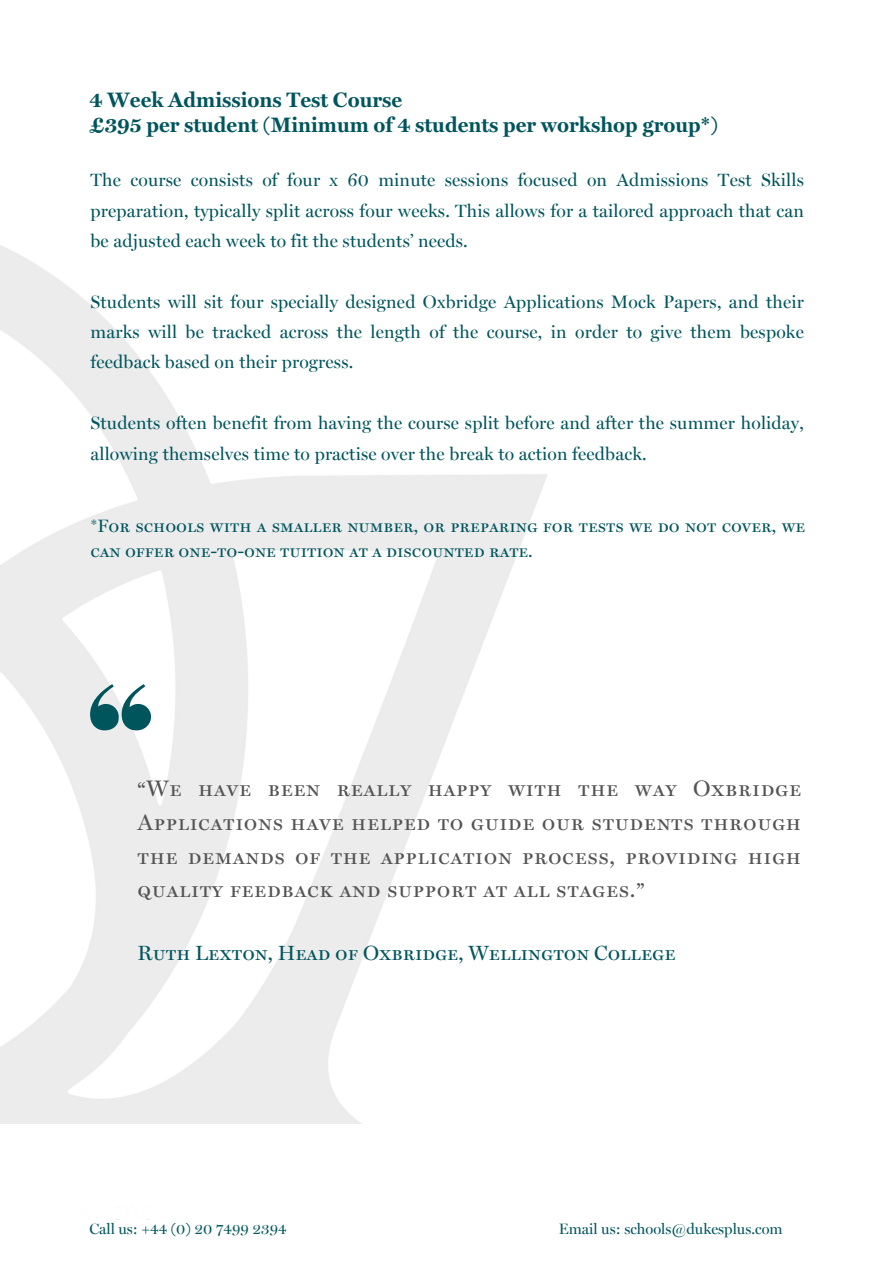
<style>
.page{position:relative;width:893px;height:1264px;background:#fff}
.page>*{position:absolute;margin:0;border:0;box-sizing:border-box;transform-origin:0 0}
.t1{font:22.5px/33.8px "Miller Display Roman SC";letter-spacing:.025em;color:#545454;text-align:justify}
.t2{font:700 21px/24.8px "Miller Text";color:#00555d}
.t3{font:20.7px "Miller Display Roman SC";color:#00555d}
.t4{font:18px/30.3px "Miller Display Roman";letter-spacing:.01em;color:#00555d;text-align:justify}
.t5{font:18px/24.8px "Miller Display Roman SC";color:#00555d}
.t6{font:15px "Miller Display Roman";color:#00555d}
</style>
<div class="page">
<svg style="left:90px;top:684px;width:61px;height:46px"></svg>
<h2 class="t2" style="left:89px;top:88px;width:630px">4 Week Admissions Test Course<br>£395 per student (Minimum of 4 students per workshop group*)</h2>
<h2 class="t4" style="left:90px;top:165px;width:714px">The course consists of four x 60 minute sessions focused on Admissions Test Skills preparation, typically split across four weeks. This allows for a tailored approach that can be adjusted each week to fit the students’ needs.</h2>
<p class="t4" style="left:90px;top:286px;width:714px">Students will sit four specially designed Oxbridge Applications Mock Papers, and their marks will be tracked across the length of the course, in order to give them bespoke feedback based on their progress.</p>
<p class="t4" style="left:90px;top:408px;width:714px">Students often benefit from having the course split before and after the summer holiday, allowing themselves time to practise over the break to action feedback.</p>
<h2 class="t5" style="left:90px;top:513px;width:716px">*For schools with a smaller number, or preparing for tests we do not cover, we can offer one-to-one tuition at a discounted rate.</h2>
<p class="t1" style="left:138px;top:771px;width:665px">“We have been really happy with the way Oxbridge Applications have helped to guide our students through the demands of the application process, providing high quality feedback and support at all stages.”</p>
<p class="t3" style="left:138px;top:940px;width:539px">Ruth Lexton, Head of Oxbridge, Wellington College</p>
<h1 class="t6" style="left:89px;top:1219px;width:199px">Call us: +44 (0) 20 7499 2394</h1>
<h1 class="t6" style="left:558px;top:1219px;width:225px">Email us: schools@dukesplus.com</h1>
</div>
